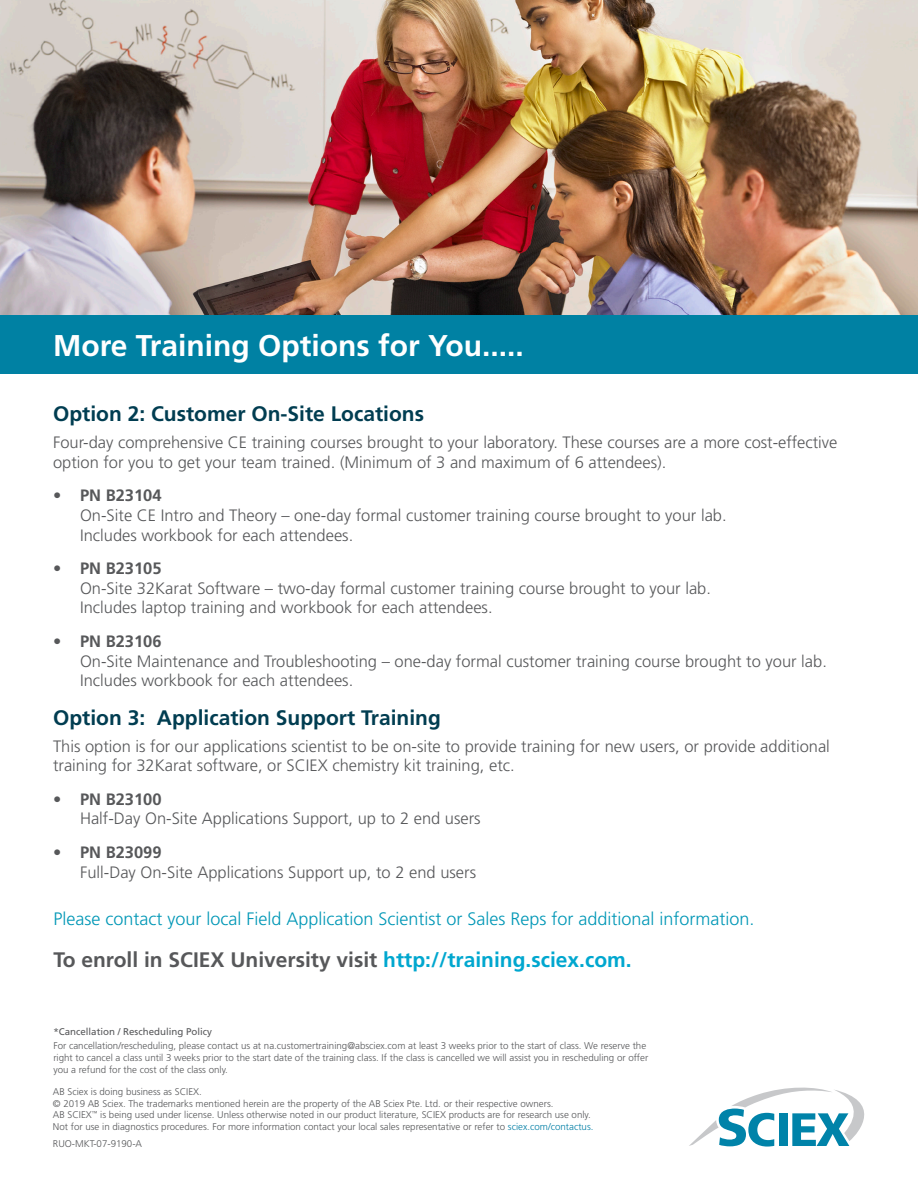
<style>
.page{position:relative;width:918px;height:1188px;background:#fff}
.page>*{position:absolute;margin:0;border:0;box-sizing:border-box;transform-origin:0 0}
.Body_Copy{font:700 30px "Frutiger LT Std";color:#fff}
.Body_Copy-2{font:700 21px "Frutiger LT Std";color:#013d51}
.t1{font:700 21px "Frutiger LT Std";color:#57585a}
.Body_Copy-3{font:300 18px "Frutiger LT Std";color:#0097b6}
.Body_Copy-4{font:300 16.5px/19.8px "Frutiger LT Std";color:#57585a}
.Body_Copy-5{font:300 9.75px/11.7px "Frutiger LT Std";color:#57585a}
.Body_Copy-6{font:9.75px "Frutiger LT Std";color:#57585a}
.s1{font-weight:700}
.s2{color:#00a7cf}
.s3{color:#007ea5}
</style>
<div class="page">
<svg style="left:689px;top:1088px;width:175px;height:59px"></svg>
<img style="left:0;top:0;width:918px;height:315px">
<div style="left:0;top:315px;width:918px;height:59px;background:#0081a3"></div>
<p class="Body_Copy" style="left:53px;top:328px;width:472px">More Training Options for You.....</p>
<p class="Body_Copy-2" style="left:53px;top:402px;width:373px">Option 2: Customer On-Site Locations</p>
<p class="Body_Copy-4" style="left:53px;top:432px;width:786px">Four-day comprehensive CE training courses brought to your laboratory. These courses are a more cost-effective option for you to get your team trained. (Minimum of 3 and maximum of 6 attendees).</p>
<p class="Body_Copy-4" style="left:80px;top:486px;width:648px;text-indent:-27px"><span class="s1">• PN B23104<br></span>On-Site CE Intro and Theory – one-day formal customer training course brought to your lab.<br>Includes workbook for each attendees.</p>
<p class="Body_Copy-4" style="left:80px;top:558px;width:633px;text-indent:-27px"><span class="s1">• PN B23105<br></span>On-Site 32Karat Software – two-day formal customer training course brought to your lab.<br>Includes laptop training and workbook for each attendees.</p>
<p class="Body_Copy-4" style="left:80px;top:631px;width:748px;text-indent:-27px"><span class="s1">• PN B23106<br></span>On-Site Maintenance and Troubleshooting – one-day formal customer training course brought to your lab.<br>Includes workbook for each attendees.</p>
<p class="Body_Copy-2" style="left:53px;top:705px;width:389px">Option 3: Application Support Training</p>
<p class="Body_Copy-4" style="left:53px;top:736px;width:778px">This option is for our applications scientist to be on-site to provide training for new users, or provide additional training for 32Karat software, or SCIEX chemistry kit training, etc.</p>
<p class="Body_Copy-4" style="left:80px;top:789px;width:402px;text-indent:-27px"><span class="s1">• PN B23100<br></span>Half-Day On-Site Applications Support, up to 2 end users</p>
<p class="Body_Copy-4" style="left:80px;top:842px;width:398px;text-indent:-27px"><span class="s1">• PN B23099<br></span>Full-Day On-Site Applications Support up, to 2 end users</p>
<p class="Body_Copy-3" style="left:53px;top:908px;width:703px">Please contact your local Field Application Scientist or Sales Reps for additional information.</p>
<p class="t1" style="left:53px;top:947px;width:580px">To enroll in SCIEX University visit <span class="s2">http://training.sciex.com.</span></p>
<p class="Body_Copy-6" style="left:53px;top:1026px;width:160px">*Cancellation / Rescheduling Policy</p>
<p class="Body_Copy-5" style="left:53px;top:1040px;width:596px">For cancellation/rescheduling, please contact us at na.customertraining@absciex.com at least 3 weeks prior to the start of class. We reserve the right to cancel a class until 3 weeks prior to the start date of the training class. If the class is cancelled we will assist you in rescheduling or offer you a refund for the cost of the class only.</p>
<p class="Body_Copy-5" style="left:53px;top:1086px;width:150px">AB Sciex is doing business as SCIEX.</p>
<p class="Body_Copy-5" style="left:53px;top:1098px;width:542px">© 2019 AB Sciex. The trademarks mentioned herein are the property of the AB Sciex Pte. Ltd. or their respective owners.<br>AB SCIEX<sup>™</sup> is being used under license. Unless otherwise noted in our product literature, SCIEX products are for research use only.<br>Not for use in diagnostics procedures. For more information contact your local sales representative or refer to <span class="s3">sciex.com/contactus.</span></p>
<p class="Body_Copy-5" style="left:53px;top:1138px;width:91px">RUO-MKT-07-9190-A</p>
</div>
